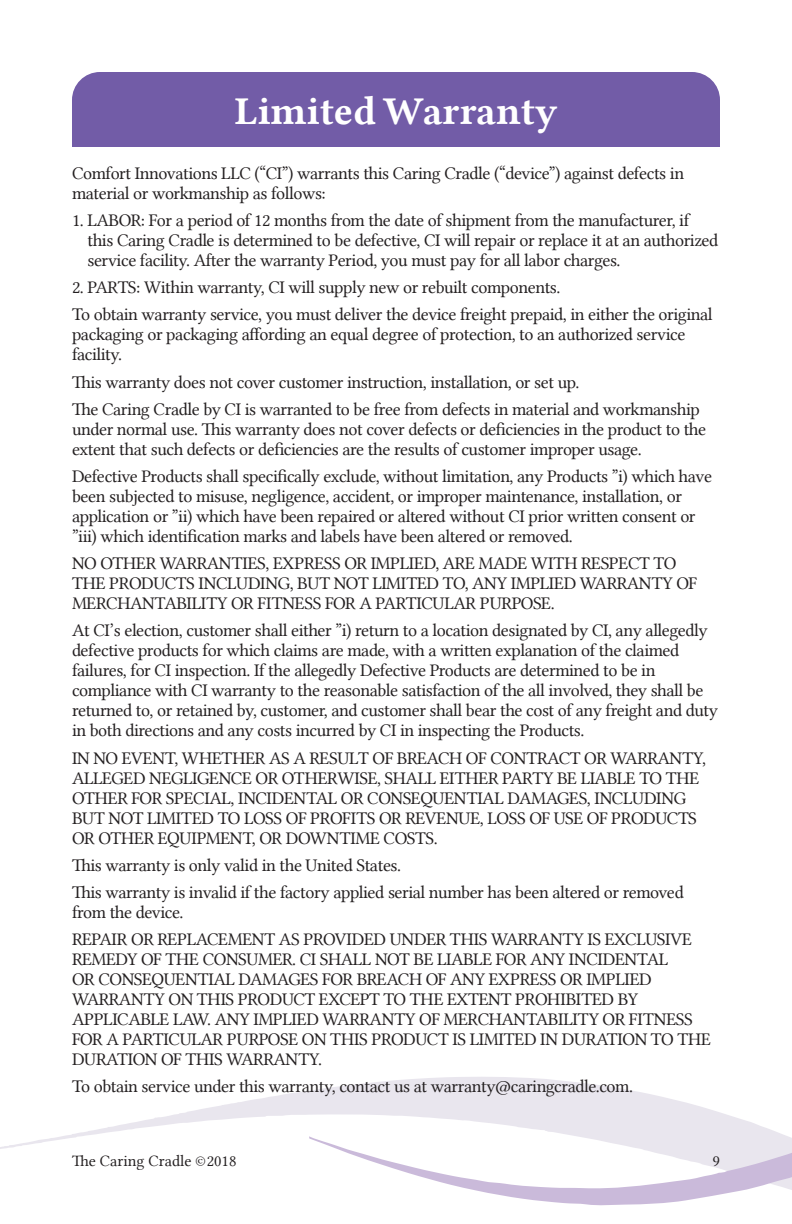
<style>
.page{position:relative;width:792px;height:1224px;background:#fff}
.page>*{position:absolute;margin:0;border:0;box-sizing:border-box;transform-origin:0 0}
.t1{font:40px "Lin Libertine B";color:#fff}
.t2{font:18px/20px "Lin Libertine";letter-spacing:-.025em;color:#231f20}
.t3{font:16px "Lin Libertine";color:#231f20}
</style>
<div class="page">
<svg style="left:0;top:1091px;width:309px;height:58px"></svg>
<svg style="left:309px;top:1077px;width:483px;height:129px"></svg>
<div style="left:72px;top:72px;width:648px;height:75px;background:#725ca7"></div>
<h1 class="t1" style="left:235px;top:88px;width:324px">Limited Warranty</h1>
<p class="t2" style="left:72px;top:163px;width:614px">Comfort Innovations LLC (“CI”) warrants this Caring Cradle (“device”) against defects in material or workmanship as follows:</p>
<p class="t2" style="left:87px;top:210px;width:632px;text-indent:-15px">1. LABOR: For a period of 12 months from the date of shipment from the manufacturer, if this Caring Cradle is determined to be defective, CI will repair or replace it at an authorized service facility. After the warranty Period, you must pay for all labor charges.</p>
<p class="t2" style="left:72px;top:274px;width:642px;line-height:27.2px">2. PARTS: Within warranty, CI will supply new or rebuilt components.<br>To obtain warranty service, you must deliver the device freight prepaid, in either the original</p>
<p class="t2" style="left:72px;top:325px;width:615px">packaging or packaging affording an equal degree of protection, to an authorized service facility.</p>
<p class="t2" style="left:72px;top:368px;width:629px;line-height:27.2px">This warranty does not cover customer instruction, installation, or set up.<br>The Caring Cradle by CI is warranted to be free from defects in material and workmanship</p>
<p class="t2" style="left:72px;top:419px;width:636px">under normal use. This warranty does not cover defects or deficiencies in the product to the extent that such defects or deficiencies are the results of customer improper usage.</p>
<p class="t2" style="left:72px;top:466px;width:642px">Defective Products shall specifically exclude, without limitation, any Products ”i) which have been subjected to misuse, negligence, accident, or improper maintenance, installation, or application or ”ii) which have been repaired or altered without CI prior written consent or ”iii) which identification marks and labels have been altered or removed.</p>
<p class="t2" style="left:72px;top:553px;width:627px">NO OTHER WARRANTIES, EXPRESS OR IMPLIED, ARE MADE WITH RESPECT TO<br>THE PRODUCTS INCLUDING, BUT NOT LIMITED TO, ANY IMPLIED WARRANTY OF<br>MERCHANTABILITY OR FITNESS FOR A PARTICULAR PURPOSE.</p>
<p class="t2" style="left:72px;top:621px;width:647px">At CI’s election, customer shall either ”i) return to a location designated by CI, any allegedly defective products for which claims are made, with a written explanation of the claimed failures, for CI inspection. If the allegedly Defective Products are determined to be in compliance with CI warranty to the reasonable satisfaction of the all involved, they shall be returned to, or retained by, customer, and customer shall bear the cost of any freight and duty in both directions and any costs incurred by CI in inspecting the Products.</p>
<p class="t2" style="left:72px;top:748px;width:636px">IN NO EVENT, WHETHER AS A RESULT OF BREACH OF CONTRACT OR WARRANTY, ALLEGED NEGLIGENCE OR OTHERWISE, SHALL EITHER PARTY BE LIABLE TO THE OTHER FOR SPECIAL, INCIDENTAL OR CONSEQUENTIAL DAMAGES, INCLUDING BUT NOT LIMITED TO LOSS OF PROFITS OR REVENUE, LOSS OF USE OF PRODUCTS OR OTHER EQUIPMENT, OR DOWNTIME COSTS.</p>
<p class="t2" style="left:72px;top:851px;width:613px;line-height:27.2px">This warranty is only valid in the United States.<br>This warranty is invalid if the factory applied serial number has been altered or removed</p>
<p class="t2" style="left:72px;top:899px;width:622px;line-height:27.2px">from the device.<br>REPAIR OR REPLACEMENT AS PROVIDED UNDER THIS WARRANTY IS EXCLUSIVE</p>
<p class="t2" style="left:72px;top:949px;width:641px">REMEDY OF THE CONSUMER. CI SHALL NOT BE LIABLE FOR ANY INCIDENTAL<br>OR CONSEQUENTIAL DAMAGES FOR BREACH OF ANY EXPRESS OR IMPLIED WARRANTY ON THIS PRODUCT EXCEPT TO THE EXTENT PROHIBITED BY APPLICABLE LAW. ANY IMPLIED WARRANTY OF MERCHANTABILITY OR FITNESS FOR A PARTICULAR PURPOSE ON THIS PRODUCT IS LIMITED IN DURATION TO THE DURATION OF THIS WARRANTY.</p>
<p class="t2" style="left:72px;top:1076px;width:562px">To obtain service under this warranty, contact us at warranty@caringcradle.com.</p>
<p class="t3" style="left:72px;top:1152px;width:166px">The Caring Cradle ©2018</p>
<p class="t3" style="left:713px;top:1152px;width:9px">9</p>
</div>
